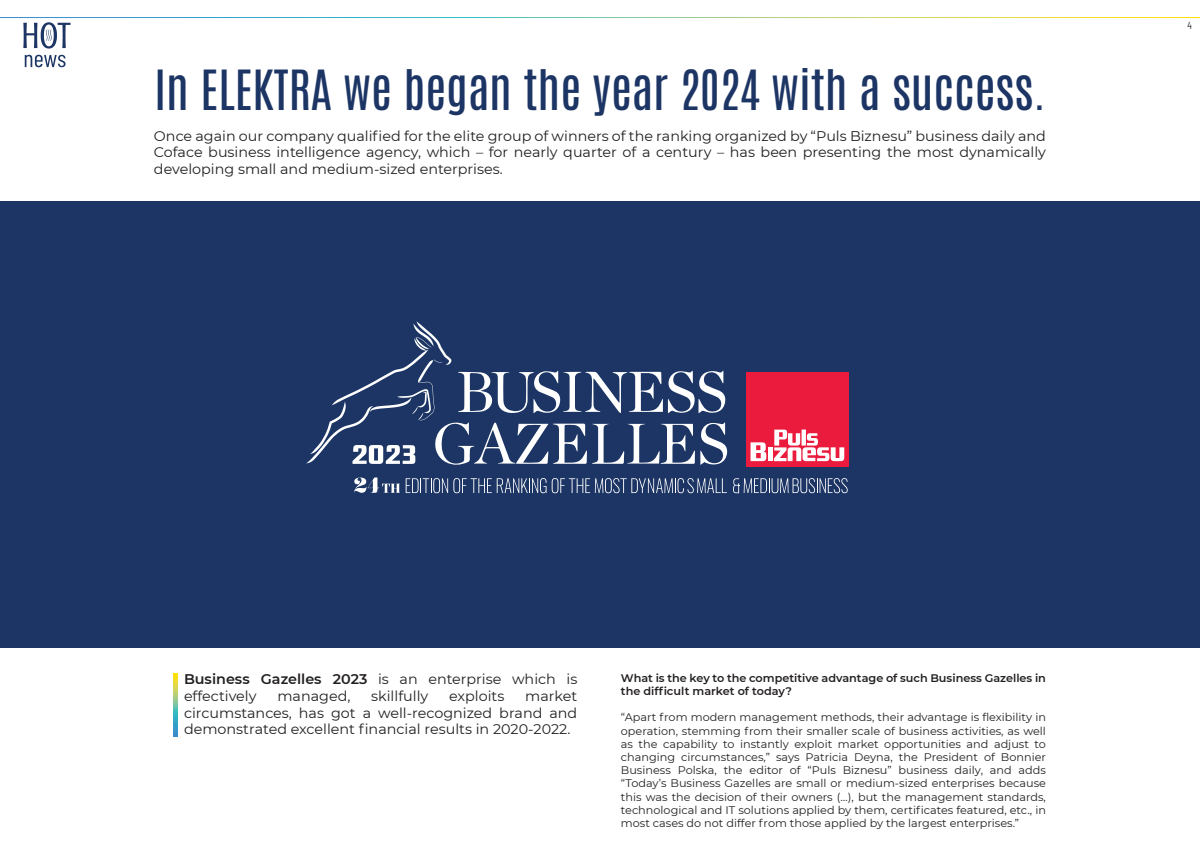
<style>
.page{position:relative;width:1200px;height:850px;background:#fff}
.page>*{position:absolute;margin:0;border:0;box-sizing:border-box;transform-origin:0 0}
.t1{font:47.1px "Antonio";color:#1c3564}
.t2{font:14px/16.8px "Montserrat";color:#231f20;text-align:justify}
.t3{font:11px/13.2px "Montserrat";color:#231f20;text-align:justify}
.t4{font:600 11px/13.2px "Montserrat";color:#231f20}
.t5{font:10.2px "Barlow Condensed";color:#3e3e3f;scale:1.04 1}
.s1{font-weight:600}
</style>
<div class="page">
<div style="left:0;top:202px;width:1200px;height:446px;background:#1c3564"></div>
<svg style="left:25px;top:55px;width:41px;height:12px"></svg>
<svg style="left:23px;top:22px;width:48px;height:27px"></svg>
<svg style="left:173px;top:674px;width:5px;height:62px"></svg>
<svg style="left:354px;top:477px;width:46px;height:16px"></svg>
<svg style="left:406px;top:478px;width:321px;height:15px"></svg>
<svg style="left:733px;top:478px;width:115px;height:15px"></svg>
<div style="left:746px;top:372px;width:103px;height:94px;background:#ea1b3c"></div>
<svg style="left:751px;top:442px;width:15px;height:19px"></svg>
<div style="left:768px;top:447px;width:5px;height:14px;background:#fff"></div>
<svg style="left:774px;top:430px;width:70px;height:31px"></svg>
<svg style="left:306px;top:321px;width:421px;height:144px"></svg>
<h1 class="t1" style="left:155px;top:57px;width:893px">In ELEKTRA we began the year 2024 with a success.</h1>
<p class="t2" style="left:154px;top:127px;width:894px">Once again our company qualified for the elite group of winners of the ranking organized by “Puls Biznesu” business daily and Coface business intelligence agency, which – for nearly quarter of a century – has been presenting the most dynamically developing small and medium-sized enterprises.</p>
<p class="t5" style="left:1187px;top:18px;width:6px">4</p>
<p class="t2" style="left:184px;top:670px;width:395px"><span class="s1">Business Gazelles 2023</span> is an enterprise which is effectively</p>
<p class="t2" style="left:277px;top:687px;width:75px">managed,</p>
<p class="t2" style="left:371px;top:687px;width:59px">skillfully</p>
<p class="t2" style="left:449px;top:687px;width:57px">exploits</p>
<p class="t2" style="left:184px;top:687px;width:395px;text-indent:341px">market circumstances, has got a well-recognized brand and demonstrated excellent financial results in 2020-2022.</p>
<p class="t4" style="left:621px;top:671px;width:427px">What is the key to the competitive advantage of such Business Gazelles in the difficult market of today?</p>
<p class="t3" style="left:621px;top:710px;width:427px">“Apart from modern management methods, their advantage is flexibility in operation, stemming from their smaller scale of business activities, as well as the capability to instantly exploit market opportunities and adjust to changing circumstances,” says Patricia Deyna, the President of Bonnier Business Polska, the editor of “Puls Biznesu” business daily, and adds “Today’s Business Gazelles are small or medium-sized enterprises because this was the decision of their owners (…), but the management standards, technological and IT solutions applied by them, certificates featured, etc., in most cases do not differ from those applied by the largest enterprises.”</p>
</div>
